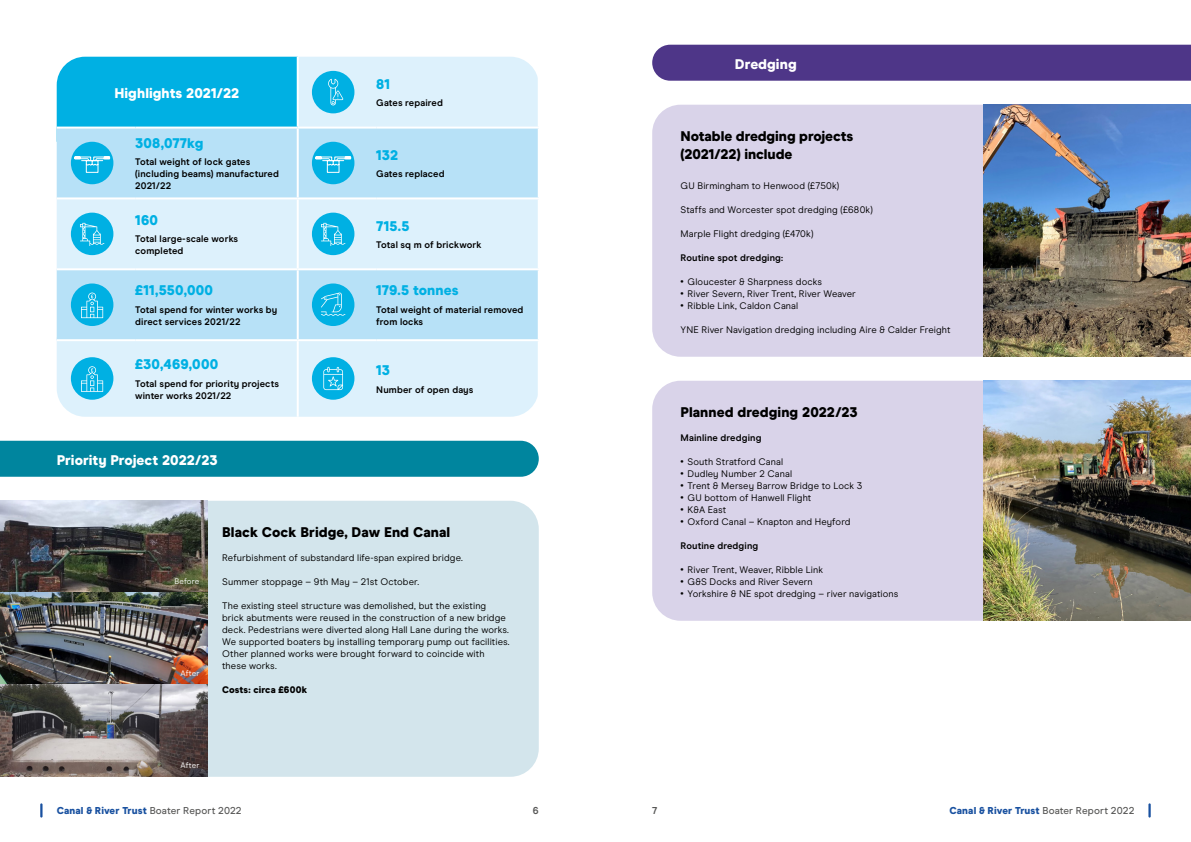
<style>
.page{position:relative;width:1191px;height:842px;background:#fff}
.page>*{position:absolute;margin:0;border:0;box-sizing:border-box;transform-origin:0 0}
.Section_Opening_Case{font:900 14px/18px "Modern Era";color:#000}
.Fact_Leaf{font:900 14px "Modern Era";letter-spacing:.005em;color:#00b0e3}
.Section_Opening_Blac{font:900 14px "Modern Era";color:#fff}
.Fact_Leaf-2{font:900 14px "Modern Era";letter-spacing:.005em;color:#fff}
.t1{font:900 10px "Modern Era";letter-spacing:.01em;color:#1951a0}
.t2{font:700 10px "Modern Era";color:#575756}
.Body_9_5_White{font:9.5px/12px "Modern Era";letter-spacing:.01em;color:#000}
.Fact_Leaf-3{font:700 9.5px/12px "Modern Era";letter-spacing:.015em;color:#000}
.Body_9_5_White-2{font:700 9.5px "Modern Era";letter-spacing:.015em;color:#000}
.Body_9_5_White-3{font:900 9.5px "Modern Era";letter-spacing:.01em;color:#000}
.Before_After{font:8px "Modern Era";letter-spacing:.01em;color:#fff}
.s1{font-weight:700;font-size:12px}
.s2{font-weight:500;color:#575756}
</style>
<div class="page">
<hr style="left:40px;top:803px;width:3px;height:14px;background:#1951a0">
<svg style="left:1148px;top:803px;width:2px;height:14px"></svg>
<div style="left:652px;top:45px;width:539px;height:36px;background:#4e3688"></div>
<div style="left:652px;top:381px;width:331px;height:240px;background:#d9d3e9"></div>
<div style="left:652px;top:105px;width:331px;height:252px;background:#d9d3e9"></div>
<img style="left:983px;top:381px;width:208px;height:240px">
<img style="left:983px;top:105px;width:208px;height:252px">
<div style="left:0;top:441px;width:539px;height:36px;background:#00859e"></div>
<div style="left:208px;top:501px;width:331px;height:276px;background:#d3e5ec"></div>
<img style="left:0;top:501px;width:208px;height:276px">
<div style="left:57px;top:142px;width:481px;height:195px;background:#b7e1f7"></div>
<hr style="left:57px;top:197px;width:78px;height:2px;background:#fff">
<hr style="left:135px;top:197px;width:163px;height:2px;background:#fff">
<hr style="left:298px;top:197px;width:78px;height:2px;background:#fff">
<hr style="left:376px;top:197px;width:164px;height:2px;background:#fff">
<hr style="left:57px;top:268px;width:78px;height:2px;background:#fff">
<hr style="left:135px;top:268px;width:163px;height:2px;background:#fff">
<hr style="left:298px;top:268px;width:78px;height:2px;background:#fff">
<hr style="left:376px;top:268px;width:164px;height:2px;background:#fff">
<hr style="left:297px;top:129px;width:2px;height:68px;background:#fff">
<hr style="left:297px;top:270px;width:2px;height:69px;background:#fff">
<svg style="left:57px;top:57px;width:482px;height:85px;background:#77d2f0"></svg>
<div style="left:71px;top:142px;width:42px;height:42px;background:#00b0e3;border-radius:50%"></div>
<svg style="left:74px;top:156px;width:36px;height:17px"></svg>
<div style="left:312px;top:142px;width:42px;height:42px;background:#00b0e3;border-radius:50%"></div>
<svg style="left:315px;top:156px;width:36px;height:17px"></svg>
<svg style="left:57px;top:199px;width:481px;height:70px;background:#cdecfa"></svg>
<div style="left:71px;top:283px;width:42px;height:43px;background:#00b0e3;border-radius:50%"></div>
<svg style="left:81px;top:293px;width:22px;height:25px"></svg>
<div style="left:312px;top:283px;width:42px;height:43px;background:#00b0e3;border-radius:50%"></div>
<svg style="left:321px;top:293px;width:24px;height:23px"></svg>
<svg style="left:57px;top:337px;width:482px;height:80px;background:#ceecfa"></svg>
<p class="Fact_Leaf-2" style="left:114px;top:84px;width:126px">Highlights 2021/22</p>
<p class="Fact_Leaf" style="left:135px;top:134px;width:70px">308,077kg</p>
<p class="Fact_Leaf-3" style="left:135px;top:156px;width:145px">Total weight of lock gates (including beams) manufactured<br>2021/22</p>
<p class="Fact_Leaf" style="left:135px;top:211px;width:24px">160</p>
<p class="Fact_Leaf-3" style="left:135px;top:233px;width:104px">Total large-scale works completed</p>
<p class="Fact_Leaf" style="left:135px;top:282px;width:79px">£11,550,000</p>
<p class="Fact_Leaf-3" style="left:135px;top:304px;width:144px">Total spend for winter works by direct services 2021/22</p>
<p class="Fact_Leaf" style="left:135px;top:356px;width:84px">£30,469,000</p>
<p class="Fact_Leaf-3" style="left:135px;top:378px;width:145px">Total spend for priority projects winter works 2021/22</p>
<p class="Section_Opening_Blac" style="left:57px;top:451px;width:162px">Priority Project 2022/23</p>
<p class="Fact_Leaf" style="left:376px;top:75px;width:15px">81</p>
<p class="Fact_Leaf-3" style="left:376px;top:97px;width:68px">Gates repaired</p>
<p class="Fact_Leaf" style="left:376px;top:146px;width:23px">132</p>
<p class="Fact_Leaf-3" style="left:376px;top:168px;width:70px">Gates replaced</p>
<p class="Fact_Leaf" style="left:376px;top:217px;width:35px">715.5</p>
<p class="Fact_Leaf-3" style="left:376px;top:239px;width:107px">Total sq m of brickwork</p>
<p class="Fact_Leaf" style="left:376px;top:282px;width:84px">179.5 tonnes</p>
<p class="Fact_Leaf-3" style="left:376px;top:304px;width:149px">Total weight of material removed from locks</p>
<p class="Fact_Leaf" style="left:376px;top:362px;width:15px">13</p>
<p class="Fact_Leaf-3" style="left:376px;top:384px;width:99px">Number of open days</p>
<p class="Before_After" style="left:174px;top:576px;width:26px">Before</p>
<p class="Before_After" style="left:180px;top:668px;width:20px">After</p>
<p class="Section_Opening_Case" style="left:222px;top:523px;width:230px">Black Cock Bridge, Daw End Canal</p>
<p class="Body_9_5_White" style="left:222px;top:551px;width:242px">Refurbishment of substandard life-span expired bridge.</p>
<p class="Body_9_5_White" style="left:222px;top:575px;width:198px">Summer stoppage – 9th May – 21st October.</p>
<p class="Body_9_5_White" style="left:222px;top:599px;width:289px">The existing steel structure was demolished, but the existing brick abutments were reused in the construction of a new bridge deck. Pedestrians were diverted along Hall Lane during the works.<br>We supported boaters by installing temporary pump out facilities.<br>Other planned works were brought forward to coincide with these works.</p>
<p class="Body_9_5_White-3" style="left:222px;top:684px;width:87px">Costs: circa £600k</p>
<p class="Before_After" style="left:180px;top:760px;width:20px">After</p>
<p class="Section_Opening_Blac" style="left:735px;top:55px;width:63px">Dredging</p>
<p class="Section_Opening_Case" style="left:680px;top:127px;width:174px">Notable dredging projects (2021/22) include</p>
<p class="Body_9_5_White" style="left:680px;top:179px;width:160px">GU Birmingham to Henwood (£750k)</p>
<p class="Body_9_5_White" style="left:680px;top:203px;width:194px">Staffs and Worcester spot dredging (£680k)</p>
<p class="Body_9_5_White" style="left:680px;top:227px;width:134px">Marple Flight dredging (£470k)</p>
<p class="Body_9_5_White-2" style="left:680px;top:252px;width:104px">Routine spot dredging:</p>
<p class="Body_9_5_White" style="left:680px;top:275px;width:143px"><span class="s1">•</span> Gloucester &amp; Sharpness docks</p>
<p class="Body_9_5_White" style="left:680px;top:287px;width:177px"><span class="s1">•</span> River Severn, River Trent, River Weaver</p>
<p class="Body_9_5_White" style="left:680px;top:299px;width:119px"><span class="s1">•</span> Ribble Link, Caldon Canal</p>
<p class="Body_9_5_White" style="left:680px;top:323px;width:271px">YNE River Navigation dredging including Aire &amp; Calder Freight</p>
<p class="Section_Opening_Case" style="left:680px;top:403px;width:179px">Planned dredging 2022/23</p>
<p class="Body_9_5_White-2" style="left:680px;top:432px;width:82px">Mainline dredging</p>
<p class="Body_9_5_White" style="left:680px;top:455px;width:104px"><span class="s1">•</span> South Stratford Canal</p>
<p class="Body_9_5_White" style="left:680px;top:467px;width:113px"><span class="s1">•</span> Dudley Number 2 Canal</p>
<p class="Body_9_5_White" style="left:680px;top:479px;width:183px"><span class="s1">•</span> Trent &amp; Mersey Barrow Bridge to Lock 3</p>
<p class="Body_9_5_White" style="left:680px;top:491px;width:132px"><span class="s1">•</span> GU bottom of Hanwell Flight</p>
<p class="Body_9_5_White" style="left:680px;top:503px;width:47px"><span class="s1">•</span> K&amp;A East</p>
<p class="Body_9_5_White" style="left:680px;top:515px;width:171px"><span class="s1">•</span> Oxford Canal – Knapton and Heyford</p>
<p class="Body_9_5_White-2" style="left:680px;top:540px;width:79px">Routine dredging</p>
<p class="Body_9_5_White" style="left:680px;top:563px;width:144px"><span class="s1">•</span> River Trent, Weaver, Ribble Link</p>
<p class="Body_9_5_White" style="left:680px;top:575px;width:134px"><span class="s1">•</span> G&amp;S Docks and River Severn</p>
<p class="Body_9_5_White" style="left:680px;top:587px;width:219px"><span class="s1">•</span> Yorkshire &amp; NE spot dredging – river navigations</p>
<p class="t1" style="left:57px;top:804px;width:186px">Canal &amp; River Trust <span class="s2">Boater Report 2022</span></p>
<p class="t2" style="left:533px;top:804px;width:7px">6</p>
<p class="t2" style="left:652px;top:804px;width:7px">7</p>
<p class="t1" style="left:949px;top:804px;width:186px">Canal &amp; River Trust <span class="s2">Boater Report 2022</span></p>
</div>
